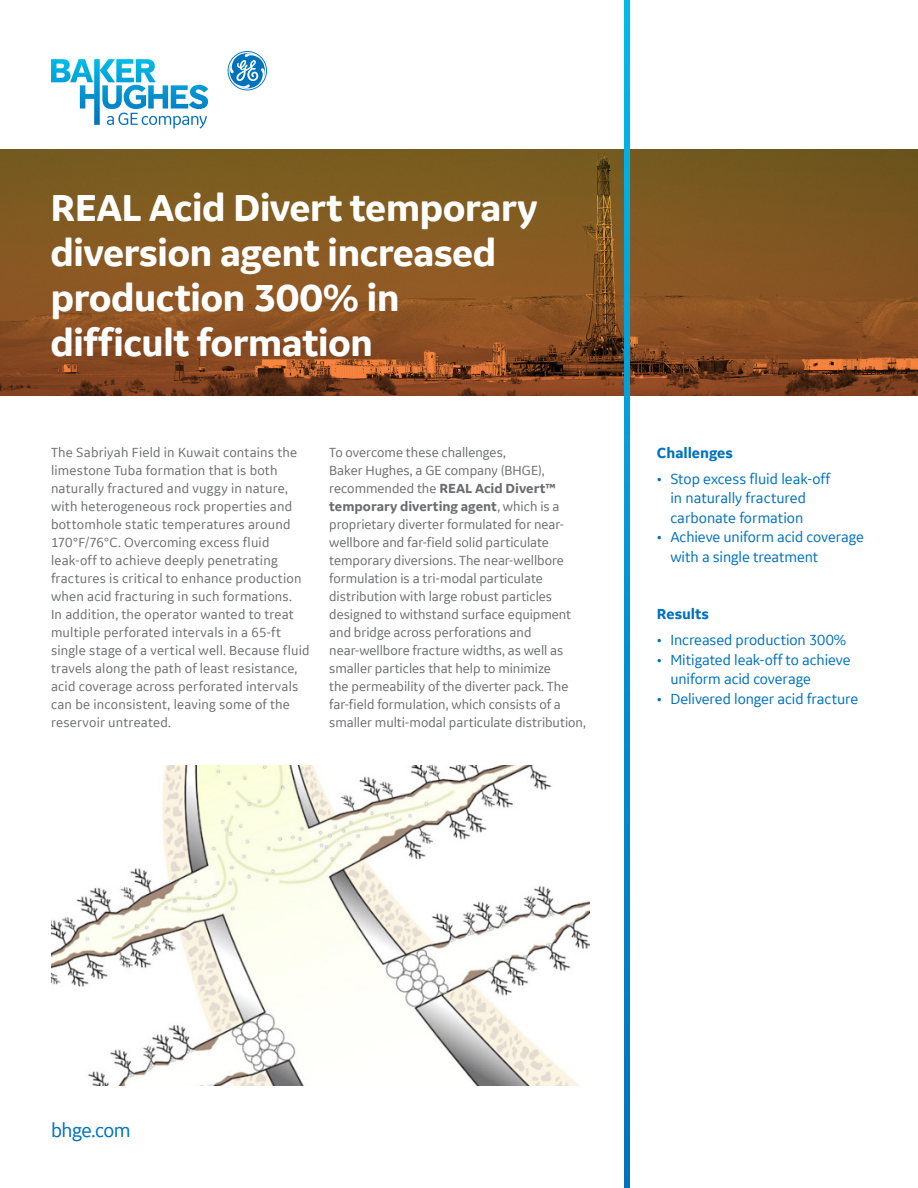
<style>
.page{position:relative;width:918px;height:1188px;background:#fff}
.page>*{position:absolute;margin:0;border:0;box-sizing:border-box;transform-origin:0 0}
._32pt_36-headline{font:700 40.5px/45px "GE Inspira Sans";letter-spacing:-.02em;color:#fff}
._18pt_22_cover_URL{font:21px "GE Inspira Sans";letter-spacing:-.025em;color:#0072bc}
.t1{font:15.75px/19.5px "GE Inspira Sans";letter-spacing:-.005em;color:#0072bc}
._10_5pt_13-callout_s{font:700 15.75px "GE Inspira Sans";letter-spacing:-.005em;color:#0072bc}
._9_5pt_12-body_text{font:14.25px/18px "GE Inspira Sans";letter-spacing:.01em;color:#6c6d70}
.s1{font-weight:700}
</style>
<div class="page">
<img style="left:0;top:150px;width:918px;height:246px">
<img style="left:51px;top:766px;width:538px;height:320px">
<svg style="left:624px;top:0;width:6px;height:1188px;background:#0094d1"></svg>
<svg style="left:51px;top:51px;width:216px;height:77px"></svg>
<p class="_32pt_36-headline" style="left:51px;top:185px;width:489px">REAL Acid Divert temporary diversion agent increased production 300% in difficult formation</p>
<p class="_9_5pt_12-body_text" style="left:51px;top:443px;width:260px">The Sabriyah Field in Kuwait contains the limestone Tuba formation that is both naturally fractured and vuggy in nature, with heterogeneous rock properties and bottomhole static temperatures around 170°F/76°C. Overcoming excess fluid leak-off to achieve deeply penetrating fractures is critical to enhance production when acid fracturing in such formations.<br>In addition, the operator wanted to treat multiple perforated intervals in a 65-ft single stage of a vertical well. Because fluid travels along the path of least resistance, acid coverage across perforated intervals can be inconsistent, leaving some of the reservoir untreated.</p>
<p class="_9_5pt_12-body_text" style="left:329px;top:443px;width:258px">To overcome these challenges,<br>Baker Hughes, a GE company (BHGE), recommended the <span class="s1">REAL Acid Divert™ temporary diverting agent</span>, which is a proprietary diverter formulated for near&shy;wellbore and far-field solid particulate temporary diversions. The near-wellbore formulation is a tri-modal particulate distribution with large robust particles designed to withstand surface equipment and bridge across perforations and near-wellbore fracture widths, as well as smaller particles that help to minimize<br>the permeability of the diverter pack. The far-field formulation, which consists of a smaller multi-modal particulate distribution,</p>
<p class="_10_5pt_13-callout_s" style="left:657px;top:443px;width:78px">Challenges</p>
<p class="t1" style="left:670px;top:469px;width:161px;text-indent:-14px">• Stop excess fluid leak-off in naturally fractured carbonate formation</p>
<p class="t1" style="left:670px;top:527px;width:195px;text-indent:-14px">• Achieve uniform acid coverage with a single treatment</p>
<p class="_10_5pt_13-callout_s" style="left:657px;top:604px;width:54px">Results</p>
<p class="t1" style="left:657px;top:630px;width:191px">• Increased production 300%</p>
<p class="t1" style="left:670px;top:649px;width:182px;text-indent:-14px">• Mitigated leak-off to achieve uniform acid coverage</p>
<p class="t1" style="left:657px;top:688px;width:203px">• Delivered longer acid fracture</p>
<p class="_18pt_22_cover_URL" style="left:51px;top:1117px;width:81px">bhge.com</p>
</div>
